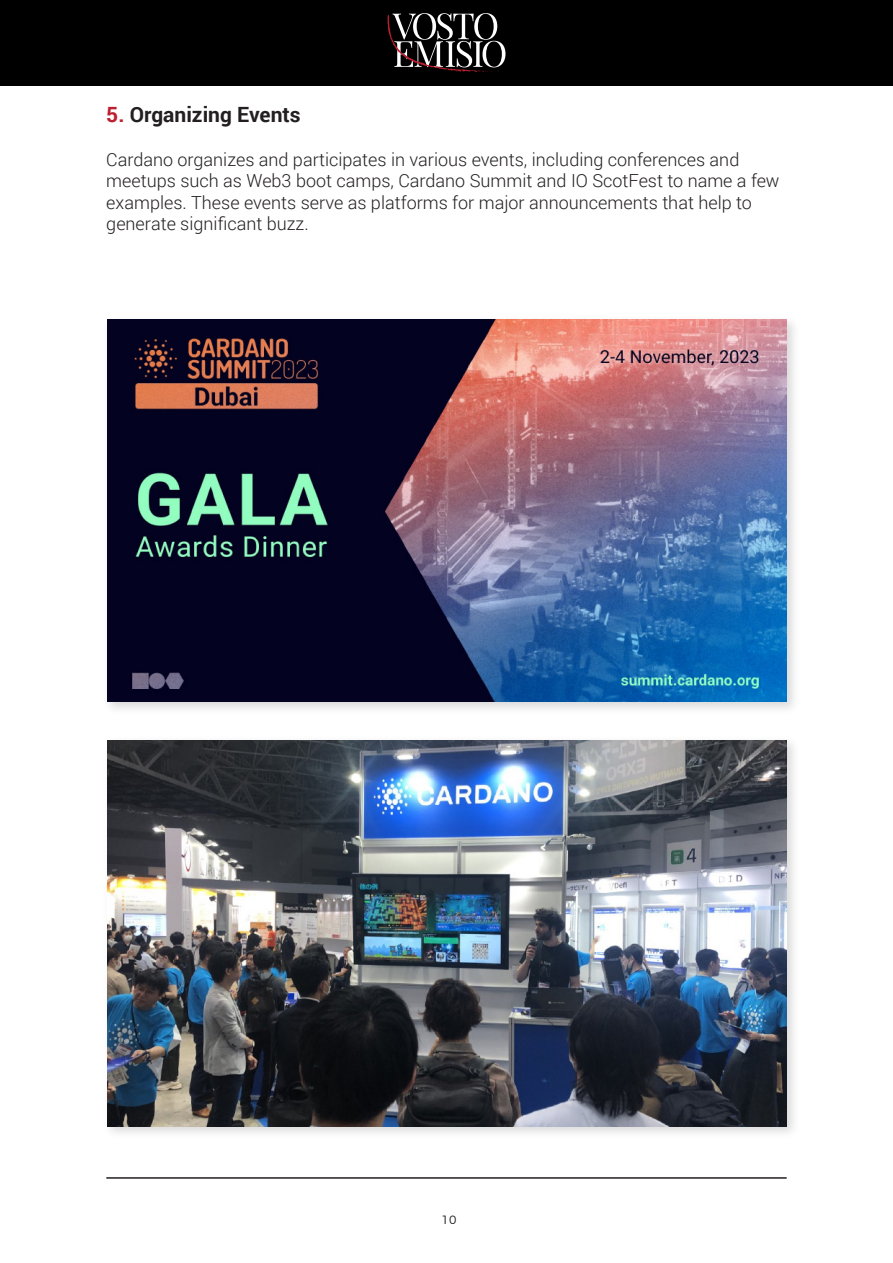
<style>
.page{position:relative;width:893px;height:1263px;background:#fff}
.page>*{position:absolute;margin:0;border:0;box-sizing:border-box;transform-origin:0 0}
.t1{font:700 21px "Roboto";color:#231f20}
.t2{font:300 18px/21.6px "Roboto";color:#231f20}
.t3{font:300 12px "Montserrat";color:#231f20}
.s1{color:#bc202e}
</style>
<div class="page">
<div style="left:0;top:0;width:893px;height:85px;background:#000"></div>
<svg style="left:387px;top:13px;width:118px;height:59px"></svg>
<hr style="left:106px;top:1177px;width:681px;height:2px;background:#231f20">
<img style="left:107px;top:319px;width:687px;height:390px">
<img style="left:107px;top:320px;width:680px;height:382px">
<img style="left:107px;top:742px;width:687px;height:391px">
<img style="left:107px;top:740px;width:680px;height:386px">
<p class="t1" style="left:106px;top:100px;width:196px"><span class="s1">5.</span> Organizing Events</p>
<p class="t2" style="left:106px;top:148px;width:675px">Cardano organizes and participates in various events, including conferences and meetups such as Web3 boot camps, Cardano Summit and IO ScotFest to name a few examples. These events serve as platforms for major announcements that help to generate significant buzz.</p>
<p class="t3" style="left:442px;top:1211px;width:16px">10</p>
</div>
